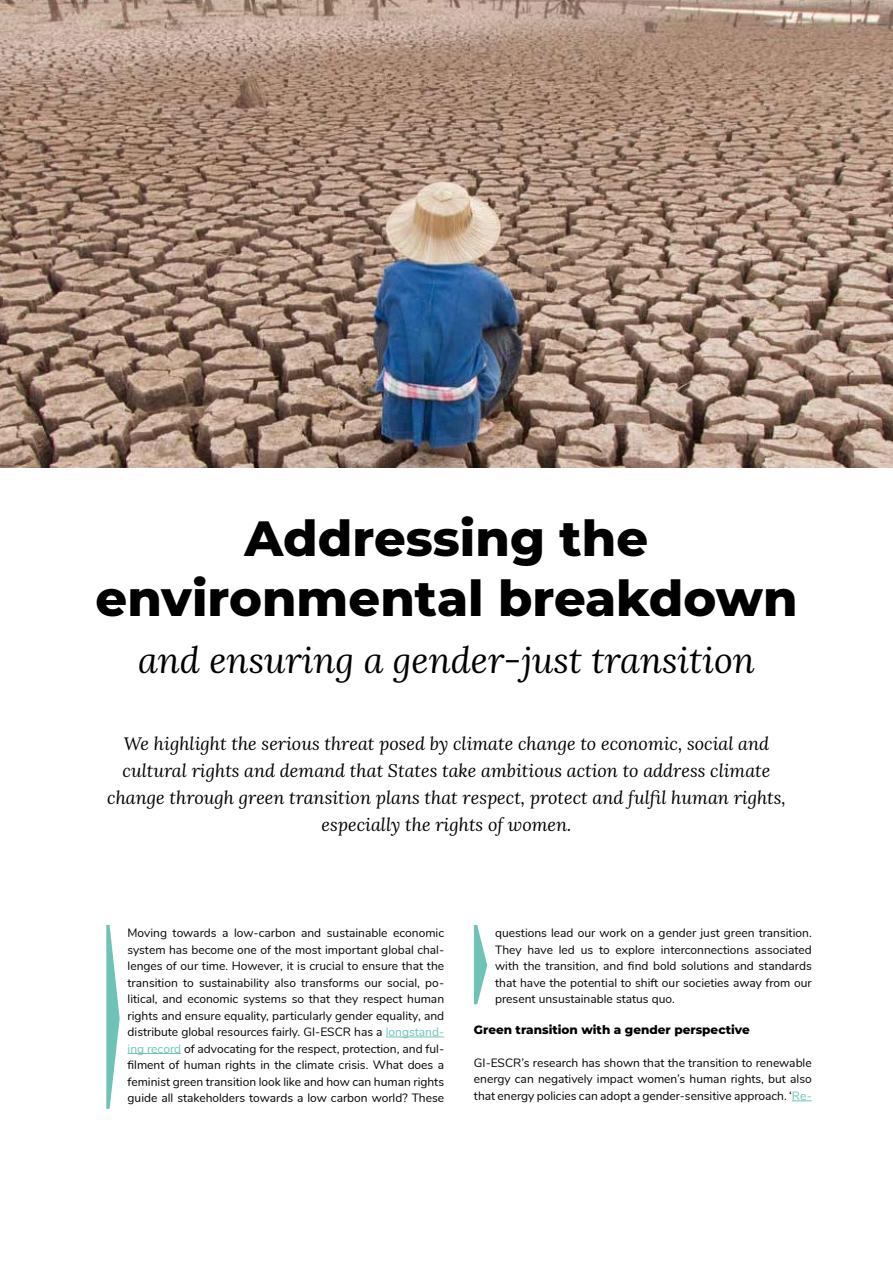
<style>
.page{position:relative;width:893px;height:1263px;background:#fff}
.page>*{position:absolute;margin:0;border:0;box-sizing:border-box;transform-origin:0 0}
.t1{font:800 49.5px/59.4px "Montserrat";color:#000;text-align:center}
.t2{font:italic 36px "Lora";color:#000}
.t3{font:italic 18px/27px "Lora";color:#000;text-align:center}
.t4{font:12px/16.5px "Nunito";color:#000;text-align:justify}
.t5{font:800 12px "Montserrat";color:#000}
.s1{color:#6fc2b6}
</style>
<div class="page">
<hr style="left:386px;top:1037px;width:58px;height:1px;background:#6fc2b6">
<hr style="left:128px;top:1053px;width:53px;height:1px;background:#6fc2b6">
<svg style="left:792px;top:1100px;width:20px;height:1px"></svg>
<img style="left:0;top:0;width:893px;height:468px">
<svg style="left:106px;top:925px;width:14px;height:184px"></svg>
<svg style="left:474px;top:925px;width:13px;height:79px"></svg>
<h1 class="t1" style="left:96px;top:506px;width:703px">Addressing the environmental breakdown</h1>
<h2 class="t2" style="left:138px;top:636px;width:618px">and ensuring a gender-just transition</h2>
<p class="t3" style="left:107px;top:730px;width:680px">We highlight the serious threat posed by climate change to economic, social and cultural rights and demand that States take ambitious action to address climate change through green transition plans that respect, protect and fulfil human rights, especially the rights of women.</p>
<p class="t4" style="left:128px;top:924px;width:318px">Moving towards a low-carbon and sustainable economic system has become one of the most important global chal&shy;lenges of our time. However, it is crucial to ensure that the transition to sustainability also transforms our social, po&shy;litical, and economic systems so that they respect human rights and ensure equality, particularly gender equality, and distribute global resources fairly. GI-ESCR has a <span class="s1">longstand&shy;ing record</span> of advocating for the respect, protection, and ful&shy;filment of human rights in the climate crisis. What does a feminist green transition look like and how can human rights guide all stakeholders towards a low carbon world? These</p>
<p class="t4" style="left:495px;top:924px;width:318px">questions lead our work on a gender just green transition.<br>They have led us to explore interconnections associated with the transition, and find bold solutions and standards that have the potential to shift our societies away from our present unsustainable status quo.</p>
<p class="t5" style="left:474px;top:1021px;width:277px">Green transition with a gender perspective</p>
<p class="t4" style="left:474px;top:1054px;width:339px">GI-ESCR’s research has shown that the transition to renewable energy can negatively impact women’s human rights, but also that energy policies can adopt a gender-sensitive approach. ‘<span class="s1">Re-</span></p>
</div>
